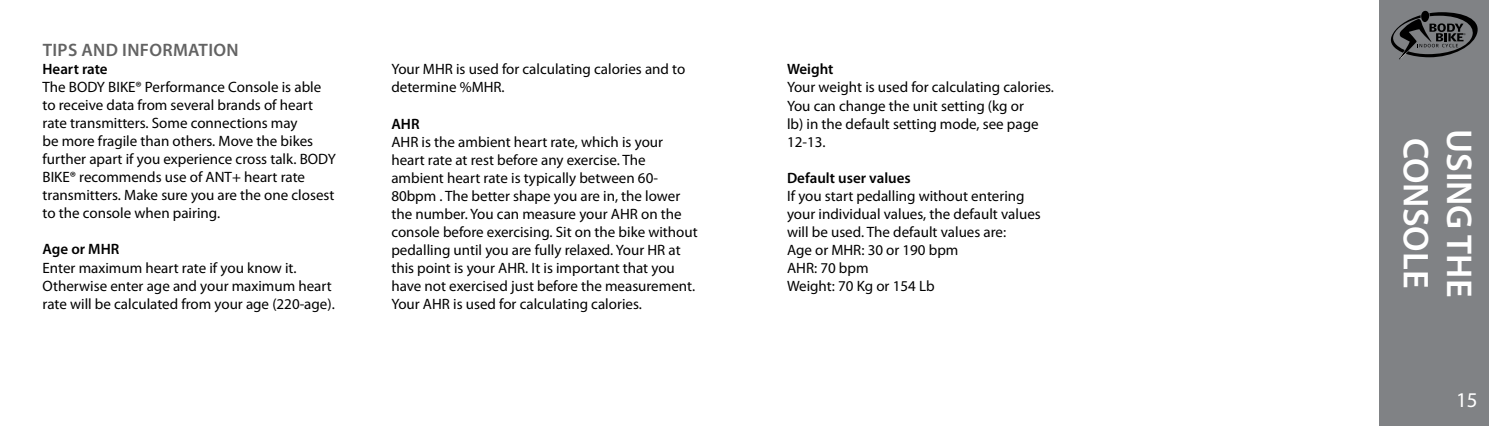
<style>
.page{position:relative;width:1489px;height:426px;background:#fff}
.page>*{position:absolute;margin:0;border:0;box-sizing:border-box;transform-origin:0 0}
.t1{font:600 36px "Myriad Pro";color:#fff}
.t2{font:21px "Myriad Pro";color:#fff}
.t3{font:600 18px "Myriad Pro";letter-spacing:.02em;color:#636363}
.t4{font:15px/18px "Myriad Pro";color:#000}
.t5{font:600 15px "Myriad Pro";color:#000}
</style>
<div class="page">
<div style="left:1378px;top:0;width:110px;height:425px;background:#808285"></div>
<svg style="left:1391px;top:11px;width:87px;height:48px"></svg>
<p class="t3" style="left:43px;top:39px;width:197px">TIPS AND INFORMATION</p>
<p class="t5" style="left:43px;top:59px;width:67px">Heart rate</p>
<p class="t4" style="left:43px;top:78px;width:295px">The BODY BIKE® Performance Console is able to receive data from several brands of heart rate transmitters. Some connections may<br>be more fragile than others. Move the bikes further apart if you experience cross talk. BODY BIKE® recommends use of ANT+ heart rate transmitters. Make sure you are the one closest to the console when pairing.</p>
<p class="t5" style="left:43px;top:239px;width:78px">Age or MHR</p>
<p class="t4" style="left:43px;top:258px;width:294px">Enter maximum heart rate if you know it.<br>Otherwise enter age and your maximum heart rate will be calculated from your age (220-age).</p>
<p class="t4" style="left:391px;top:60px;width:295px">Your MHR is used for calculating calories and to determine %MHR.</p>
<p class="t5" style="left:391px;top:114px;width:30px">AHR</p>
<p class="t4" style="left:391px;top:132px;width:308px">AHR is the ambient heart rate, which is your heart rate at rest before any exercise. The ambient heart rate is typically between 60- 80bpm . The better shape you are in, the lower the number. You can measure your AHR on the console before exercising. Sit on the bike without pedalling until you are fully relaxed. Your HR at this point is your AHR. It is important that you have not exercised just before the measurement.<br>Your AHR is used for calculating calories.</p>
<p class="t5" style="left:787px;top:60px;width:48px">Weight</p>
<p class="t4" style="left:787px;top:78px;width:268px">Your weight is used for calculating calories.<br>You can change the unit setting (kg or<br>lb) in the default setting mode, see page<br>12-13.</p>
<p class="t5" style="left:787px;top:168px;width:125px">Default user values</p>
<p class="t4" style="left:787px;top:186px;width:255px">If you start pedalling without entering your individual values, the default values will be used. The default values are:<br>Age or MHR: 30 or 190 bpm<br>AHR: 70 bpm<br>Weight: 70 Kg or 154 Lb</p>
<h1 class="t1" style="left:1438px;top:137px;width:152px;rotate:90deg">CONSOLE</h1>
<h1 class="t1" style="left:1481px;top:129px;width:170px;rotate:90deg">USING THE</h1>
<h2 class="t2" style="left:1455px;top:386px;width:23px">15</h2>
</div>
